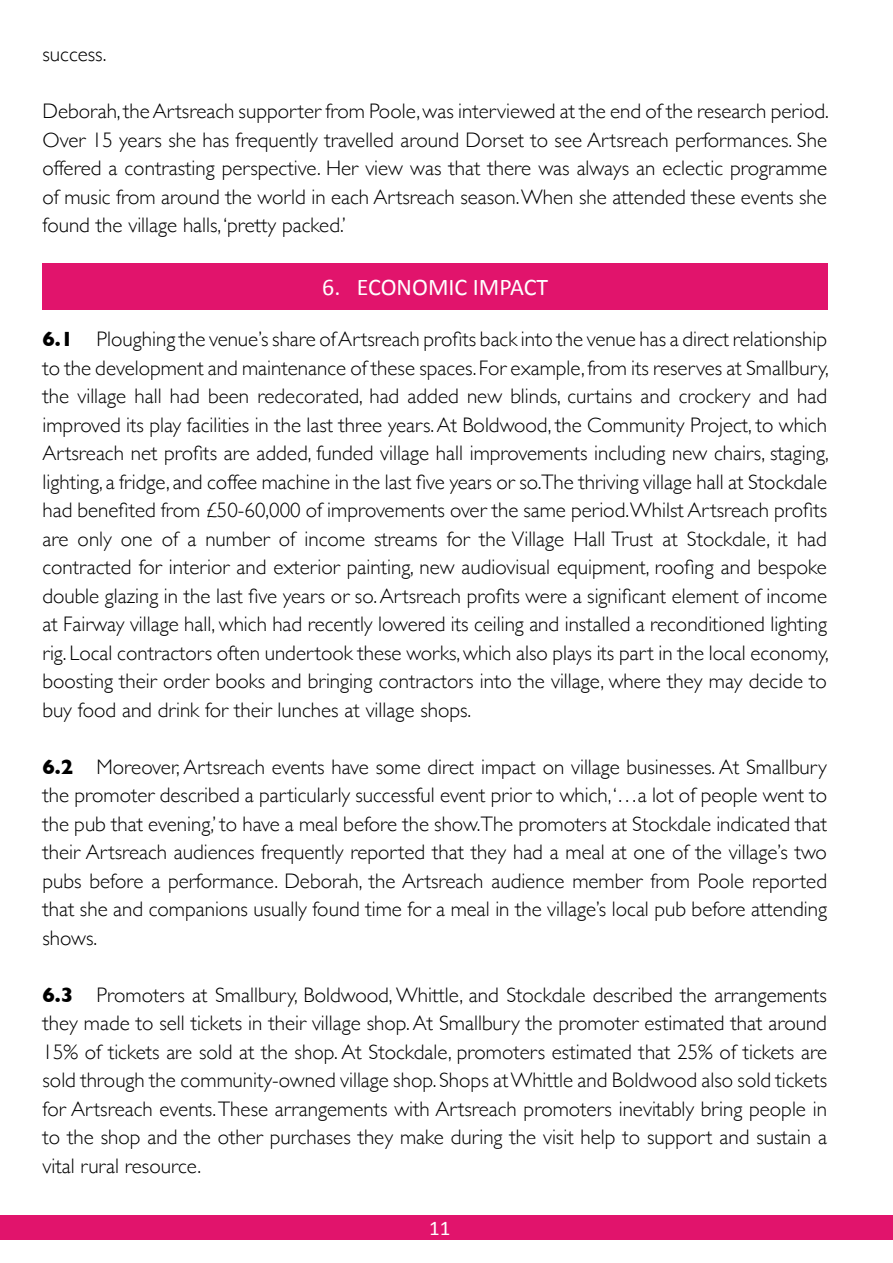
<style>
.page{position:relative;width:893px;height:1263px;background:#fff}
.page>*{position:absolute;margin:0;border:0;box-sizing:border-box;transform-origin:0 0}
.t1{font:24px "Calibri";color:#fff}
.t2{font:300 21px/28.5px "Gill Sans";color:#000;text-align:justify}
.t3{font:21px "Calibri";color:#fff}
.s1{font-weight:700}
</style>
<div class="page">
<div style="left:0;top:1216px;width:892px;height:24px;background:#e1146c"></div>
<div style="left:43px;top:263px;width:785px;height:46px;background:#e1146c"></div>
<p class="t2" style="left:43px;top:39px;width:65px">success.</p>
<p class="t2" style="left:43px;top:96px;width:788px">Deborah, the Artsreach supporter from Poole, was interviewed at the end of the research period.<br>Over 15 years she has frequently travelled around Dorset to see Artsreach performances. She offered a contrasting perspective. Her view was that there was always an eclectic programme of music from around the world in each Artsreach season. When she attended these events she found the village halls, ‘pretty packed.’</p>
<p class="t1" style="left:322px;top:272px;width:228px">6. ECONOMIC IMPACT</p>
<p class="t2" style="left:43px;top:324px;width:788px"><span class="s1">6.1</span> Ploughing the venue’s share of Artsreach profits back into the venue has a direct relationship to the development and maintenance of these spaces. For example, from its reserves at Smallbury, the village hall had been redecorated, had added new blinds, curtains and crockery and had improved its play facilities in the last three years. At Boldwood, the Community Project, to which Artsreach net profits are added, funded village hall improvements including new chairs, staging, lighting, a fridge, and coffee machine in the last five years or so.The thriving village hall at Stockdale had benefited from £50-60,000 of improvements over the same period.Whilst Artsreach profits are only one of a number of income streams for the Village Hall Trust at Stockdale, it had contracted for interior and exterior painting, new audiovisual equipment, roofing and bespoke double glazing in the last five years or so. Artsreach profits were a significant element of income at Fairway village hall, which had recently lowered its ceiling and installed a reconditioned lighting rig. Local contractors often undertook these works, which also plays its part in the local economy, boosting their order books and bringing contractors into the village, where they may decide to buy food and drink for their lunches at village shops.</p>
<p class="t2" style="left:43px;top:752px;width:786px"><span class="s1">6.2</span> Moreover, Artsreach events have some direct impact on village businesses. At Smallbury the promoter described a particularly successful event prior to which, ‘…a lot of people went to the pub that evening,’ to have a meal before the show.The promoters at Stockdale indicated that their Artsreach audiences frequently reported that they had a meal at one of the village’s two pubs before a performance. Deborah, the Artsreach audience member from Poole reported that she and companions usually found time for a meal in the village’s local pub before attending shows.</p>
<p class="t2" style="left:43px;top:980px;width:786px"><span class="s1">6.3</span> Promoters at Smallbury, Boldwood, Whittle, and Stockdale described the arrangements they made to sell tickets in their village shop. At Smallbury the promoter estimated that around 15% of tickets are sold at the shop. At Stockdale, promoters estimated that 25% of tickets are sold through the community-owned village shop. Shops at Whittle and Boldwood also sold tickets for Artsreach events. These arrangements with Artsreach promoters inevitably bring people in to the shop and the other purchases they make during the visit help to support and sustain a vital rural resource.</p>
<p class="t3" style="left:429px;top:1214px;width:23px">11</p>
</div>
